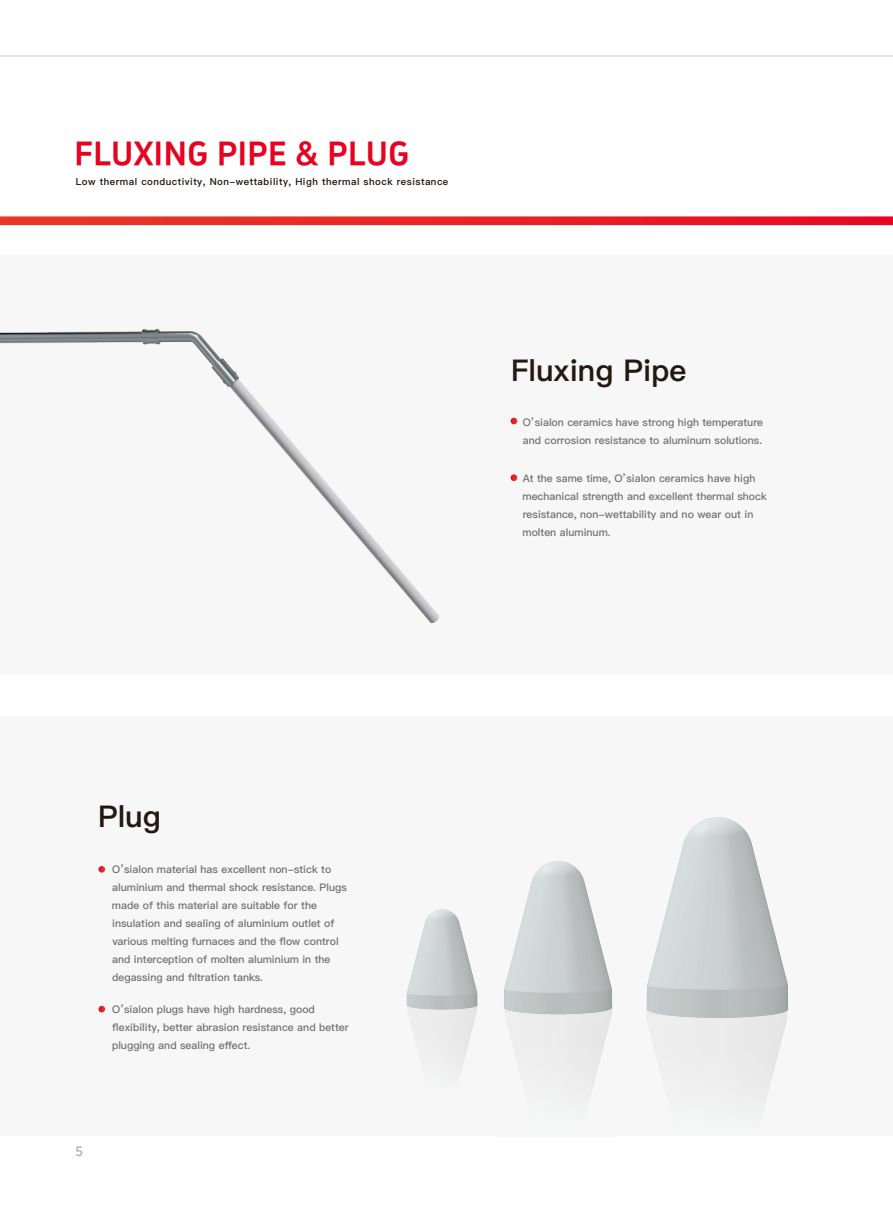
<style>
.page{position:relative;width:893px;height:1212px;background:#fff}
.page>*{position:absolute;margin:0;border:0;box-sizing:border-box;transform-origin:0 0}
.t1{font:33px "DOUYINSANSBOLD GB";color:#e50321}
.t2{font:600 30px "Ping Fang SC";color:#231815}
.t3{font:13.5px "DOUYINSANSBOLD GB";color:#b4b4b5}
.t4{font:500 10.5px/18px "Ping Fang SC";color:#717071}
.t5{font:600 9.6px "Ping Fang SC";letter-spacing:.05em;color:#231815}
</style>
<div class="page">
<div style="left:0;top:255px;width:893px;height:419px;background:#f7f7f7"></div>
<div style="left:0;top:716px;width:893px;height:420px;background:#f7f7f7"></div>
<img style="left:504px;top:861px;width:92px;height:205px">
<img style="left:406px;top:909px;width:72px;height:135px">
<img style="left:596px;top:817px;width:192px;height:269px">
<svg style="left:511px;top:418px;width:6px;height:6px"></svg>
<svg style="left:511px;top:474px;width:6px;height:7px"></svg>
<svg style="left:98px;top:866px;width:7px;height:7px"></svg>
<svg style="left:98px;top:1006px;width:7px;height:6px"></svg>
<img style="left:0;top:328px;width:439px;height:295px">
<svg style="left:0;top:216px;width:893px;height:9px;background:#e72d2e"></svg>
<hr style="left:0;top:55px;width:893px;height:2px;background:#dbdcdc">
<h1 class="t1" style="left:74px;top:136px;width:337px">FLUXING PIPE &amp; PLUG</h1>
<p class="t5" style="left:76px;top:175px;width:374px">Low thermal conductivity, Non-wettability, High thermal shock resistance</p>
<h2 class="t2" style="left:511px;top:352px;width:177px">Fluxing Pipe</h2>
<p class="t4" style="left:523px;top:413px;width:242px">O’sialon ceramics have strong high temperature and corrosion resistance to aluminum solutions.</p>
<p class="t4" style="left:522px;top:469px;width:246px">At the same time, O’sialon ceramics have high mechanical strength and excellent thermal shock resistance, non-wettability and no wear out in molten aluminum.</p>
<h2 class="t2" style="left:98px;top:798px;width:64px">Plug</h2>
<p class="t4" style="left:112px;top:860px;width:236px">O’sialon material has excellent non-stick to aluminium and thermal shock resistance. Plugs made of this material are suitable for the insulation and sealing of aluminium outlet of various melting furnaces and the flow control and interception of molten aluminium in the degassing and filtration tanks.</p>
<p class="t4" style="left:112px;top:1000px;width:238px">O’sialon plugs have high hardness, good flexibility, better abrasion resistance and better plugging and sealing effect.</p>
<p class="t3" style="left:76px;top:1143px;width:9px">5</p>
</div>
